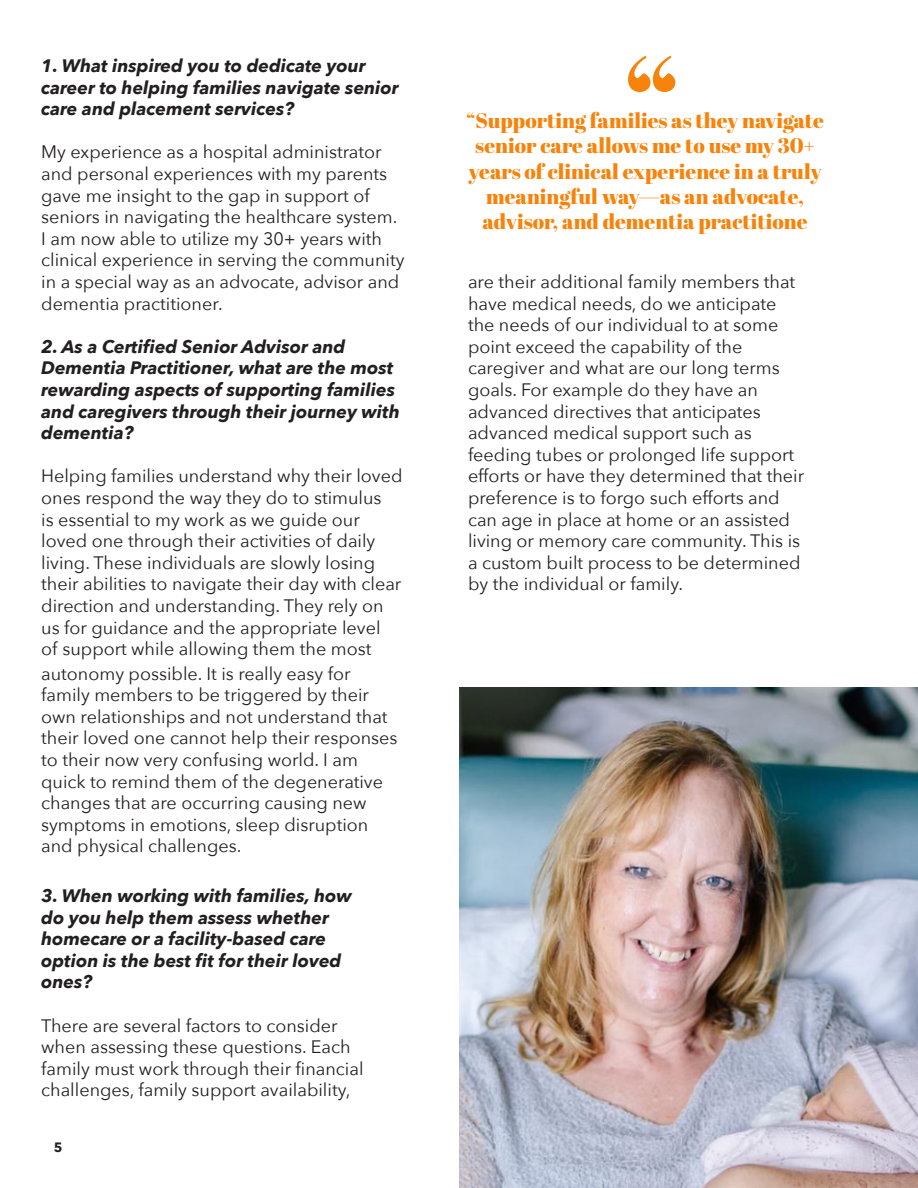
<style>
.page{position:relative;width:918px;height:1188px;background:#fff}
.page>*{position:absolute;margin:0;border:0;box-sizing:border-box;transform-origin:0 0}
.t1{font:132px "Abril Fatface";color:#f7830a}
.t2{font:21px/25.2px "Abril Fatface";color:#f7830a;text-align:center}
.t3{font:18px/21.6px "Avenir Next";color:#231f20}
.t4{font:italic 700 18px/21.6px "Avenir Next";color:#231f20}
.t5{font:700 13.5px "Avenir Next";color:#231f20}
</style>
<div class="page">
<img style="left:459px;top:687px;width:459px;height:501px">
<p class="t4" style="left:41px;top:55px;width:359px">1. What inspired you to dedicate your career to helping families navigate senior care and placement services?</p>
<p class="t3" style="left:41px;top:141px;width:365px">My experience as a hospital administrator and personal experiences with my parents gave me insight to the gap in support of seniors in navigating the healthcare system.<br>I am now able to utilize my 30+ years with clinical experience in serving the community in a special way as an advocate, advisor and dementia practitioner.</p>
<p class="t4" style="left:41px;top:335px;width:360px">2. As a Certified Senior Advisor and Dementia Practitioner, what are the most rewarding aspects of supporting families and caregivers through their journey with dementia?</p>
<p class="t3" style="left:41px;top:465px;width:363px">Helping families understand why their loved ones respond the way they do to stimulus<br>is essential to my work as we guide our loved one through their activities of daily living. These individuals are slowly losing their abilities to navigate their day with clear direction and understanding. They rely on us for guidance and the appropriate level<br>of support while allowing them the most</p>
<p class="t3" style="left:41px;top:662px;width:358px">autonomy possible. It is really easy for family members to be triggered by their own relationships and not understand that their loved one cannot help their responses to their now very confusing world. I am quick to remind them of the degenerative changes that are occurring causing new symptoms in emotions, sleep disruption and physical challenges.</p>
<p class="t4" style="left:41px;top:885px;width:312px">3. When working with families, how do you help them assess whether homecare or a facility-based care option is the best fit for their loved ones?</p>
<p class="t3" style="left:41px;top:1014px;width:324px">There are several factors to consider when assessing these questions. Each family must work through their financial challenges, family support availability,</p>
<p class="t5" style="left:54px;top:1135px;width:10px">5</p>
<p class="t1" style="left:622px;top:16px;width:61px">“</p>
<p class="t2" style="left:466px;top:108px;width:359px">“Supporting families as they navigate senior care allows me to use my 30+ years of clinical experience in a truly meaningful way—as an advocate, advisor, and dementia practitione</p>
<p class="t3" style="left:468px;top:270px;width:338px">are their additional family members that have medical needs, do we anticipate the needs of our individual to at some point exceed the capability of the caregiver and what are our long terms goals. For example do they have an advanced directives that anticipates advanced medical support such as feeding tubes or prolonged life support efforts or have they determined that their preference is to forgo such efforts and can age in place at home or an assisted living or memory care community. This is a custom built process to be determined by the individual or family.</p>
</div>
